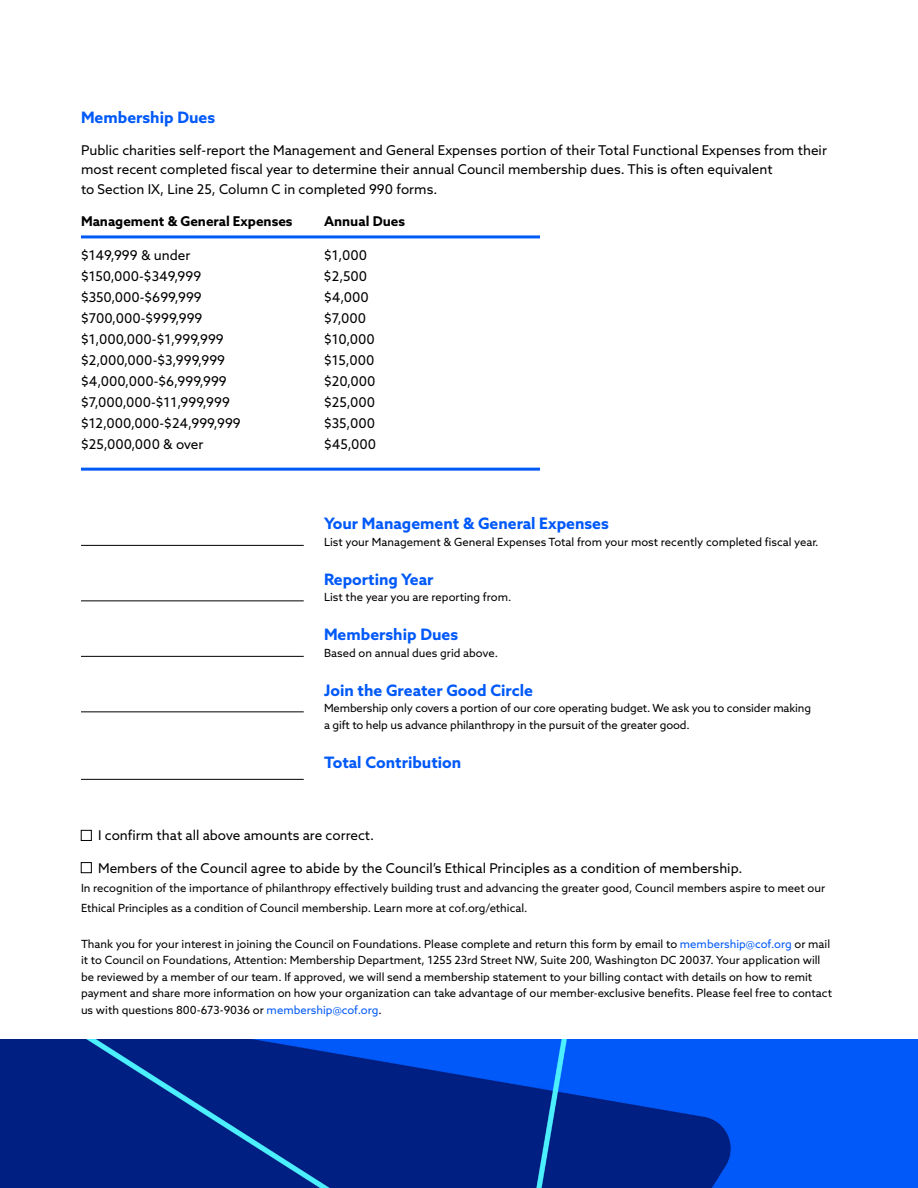
<style>
.page{position:relative;width:918px;height:1188px;background:#fff}
.page>*{position:absolute;margin:0;border:0;box-sizing:border-box;transform-origin:0 0}
.t1{font:700 15.75px "Azo Sans";color:#0059f9}
.t2{font:13.5px/19.5px "Azo Sans";color:#000}
.t3{font:700 13.5px "Azo Sans";color:#000}
.t4{font:11.25px/16.5px "Azo Sans";color:#000}
.s1{color:#0059f9}
</style>
<div class="page">
<img style="left:0;top:1040px;width:918px;height:148px">
<hr style="left:81px;top:545px;width:223px;height:1px;background:#000">
<hr style="left:81px;top:601px;width:223px;height:1px;background:#000">
<hr style="left:81px;top:656px;width:223px;height:1px;background:#000">
<hr style="left:81px;top:712px;width:223px;height:1px;background:#000">
<hr style="left:81px;top:779px;width:223px;height:1px;background:#000">
<div style="left:81px;top:830px;width:11px;height:11px;border:1px solid #000"></div>
<div style="left:81px;top:862px;width:11px;height:11px;border:1px solid #000"></div>
<hr style="left:81px;top:235px;width:459px;height:3px;background:#0059f9">
<hr style="left:81px;top:468px;width:459px;height:3px;background:#0059f9">
<p class="t1" style="left:81px;top:107px;width:136px">Membership Dues</p>
<p class="t2" style="left:81px;top:140px;width:747px">Public charities self-report the Management and General Expenses portion of their Total Functional Expenses from their most recent completed fiscal year to determine their annual Council membership dues. This is often equivalent<br>to Section IX, Line 25, Column C in completed 990 forms.</p>
<p class="t3" style="left:81px;top:212px;width:213px">Management &amp; General Expenses</p>
<p class="t3" style="left:324px;top:212px;width:83px">Annual Dues</p>
<p class="t2" style="left:81px;top:245px;width:111px">$149,999 &amp; under</p>
<p class="t2" style="left:324px;top:245px;width:45px">$1,000</p>
<p class="t2" style="left:81px;top:266px;width:122px">$150,000-$349,999</p>
<p class="t2" style="left:324px;top:266px;width:45px">$2,500</p>
<p class="t2" style="left:81px;top:287px;width:122px">$350,000-$699,999</p>
<p class="t2" style="left:324px;top:287px;width:46px">$4,000</p>
<p class="t2" style="left:81px;top:308px;width:123px">$700,000-$999,999</p>
<p class="t2" style="left:324px;top:308px;width:44px">$7,000</p>
<p class="t2" style="left:81px;top:329px;width:144px">$1,000,000-$1,999,999</p>
<p class="t2" style="left:324px;top:329px;width:52px">$10,000</p>
<p class="t2" style="left:81px;top:350px;width:146px">$2,000,000-$3,999,999</p>
<p class="t2" style="left:324px;top:350px;width:52px">$15,000</p>
<p class="t2" style="left:81px;top:371px;width:147px">$4,000,000-$6,999,999</p>
<p class="t2" style="left:324px;top:371px;width:53px">$20,000</p>
<p class="t2" style="left:81px;top:392px;width:150px">$7,000,000-$11,999,999</p>
<p class="t2" style="left:324px;top:392px;width:53px">$25,000</p>
<p class="t2" style="left:81px;top:413px;width:161px">$12,000,000-$24,999,999</p>
<p class="t2" style="left:324px;top:413px;width:53px">$35,000</p>
<p class="t2" style="left:81px;top:434px;width:124px">$25,000,000 &amp; over</p>
<p class="t2" style="left:324px;top:434px;width:54px">$45,000</p>
<p class="t1" style="left:324px;top:513px;width:286px">Your Management &amp; General Expenses</p>
<p class="t4" style="left:324px;top:533px;width:496px">List your Management &amp; General Expenses Total from your most recently completed fiscal year.</p>
<p class="t1" style="left:324px;top:569px;width:111px">Reporting Year</p>
<p class="t4" style="left:324px;top:589px;width:189px">List the year you are reporting from.</p>
<p class="t1" style="left:324px;top:624px;width:136px">Membership Dues</p>
<p class="t4" style="left:324px;top:644px;width:176px">Based on annual dues grid above.</p>
<p class="t1" style="left:324px;top:680px;width:211px">Join the Greater Good Circle</p>
<p class="t4" style="left:324px;top:700px;width:489px">Membership only covers a portion of our core operating budget. We ask you to consider making a gift to help us advance philanthropy in the pursuit of the greater good.</p>
<p class="t1" style="left:324px;top:751px;width:139px">Total Contribution</p>
<p class="t2" style="left:98px;top:826px;width:278px">I confirm that all above amounts are correct.</p>
<p class="t2" style="left:98px;top:858px;width:646px">Members of the Council agree to abide by the Council’s Ethical Principles as a condition of membership.</p>
<p class="t4" style="left:81px;top:879px;width:746px;line-height:19.5px">In recognition of the importance of philanthropy effectively building trust and advancing the greater good, Council members aspire to meet our<br>Ethical Principles as a condition of Council membership. Learn more at cof.org/ethical.</p>
<p class="t4" style="left:81px;top:935px;width:753px">Thank you for your interest in joining the Council on Foundations. Please complete and return this form by email to <span class="s1">membership@cof.org</span> or mail it to Council on Foundations, Attention: Membership Department, 1255 23rd Street NW, Suite 200, Washington DC 20037. Your application will be reviewed by a member of our team. If approved, we will send a membership statement to your billing contact with details on how to remit payment and share more information on how your organization can take advantage of our member-exclusive benefits. Please feel free to contact us with questions 800-673-9036 or <span class="s1">membership@cof.org</span>.</p>
</div>
